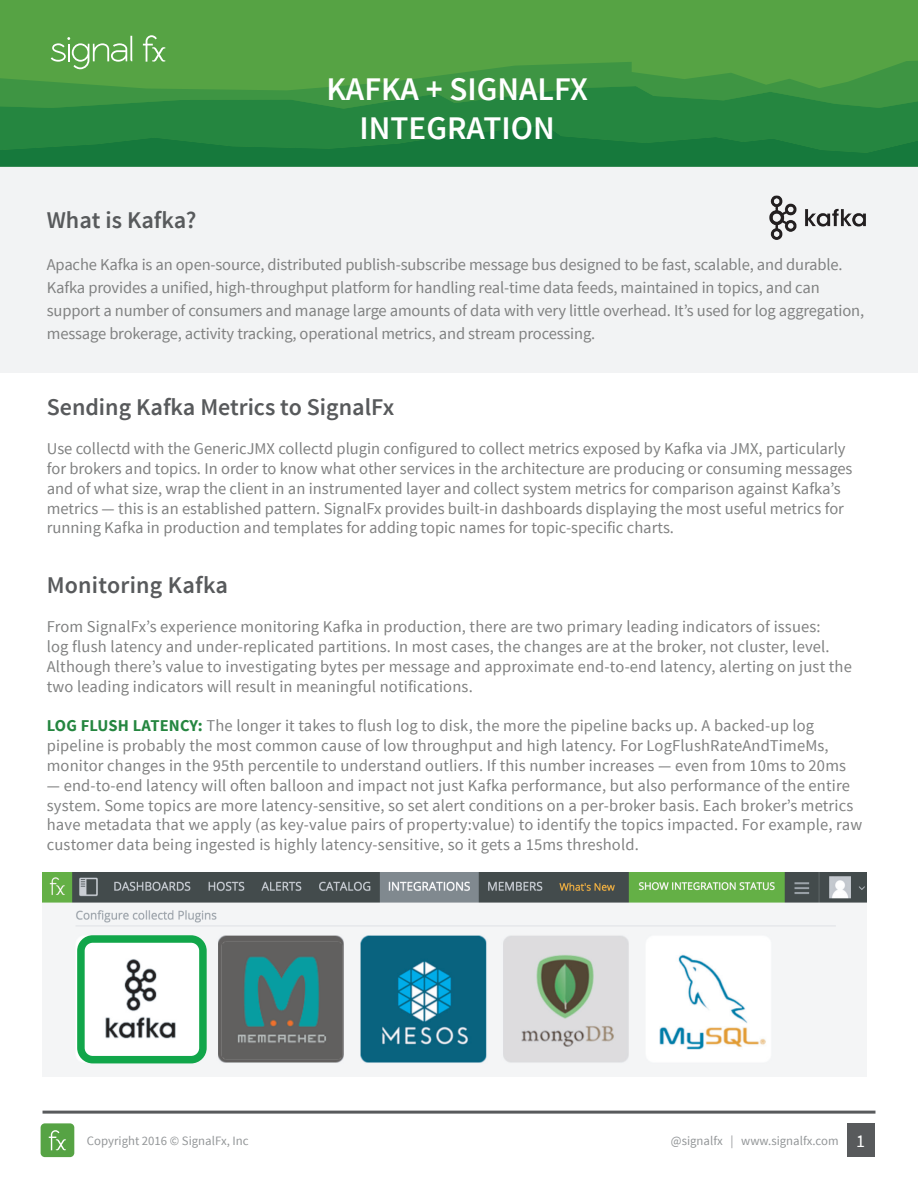
<style>
.page{position:relative;width:918px;height:1188px;background:#fff}
.page>*{position:absolute;margin:0;border:0;box-sizing:border-box;transform-origin:0 0}
.t1{font:600 33px/39.6px "Source Sans Pro";color:#fff;text-align:center}
.t2{font:600 24px "Source Sans Pro";color:#585a5c}
.t3{font:16.5px/19.8px "Source Sans Pro";color:#808181}
.t4{font:12.75px "Source Sans Pro";color:#939698}
.s1{font-weight:700;color:#258640}
.s2{font-size:18px;color:#fff}
</style>
<div class="page">
<div style="left:0;top:164px;width:918px;height:209px;background:#f2f3f4"></div>
<div style="left:0;top:0;width:918px;height:165px;background:#56a344"></div>
<svg style="left:0;top:61px;width:918px;height:25px"></svg>
<svg style="left:0;top:86px;width:918px;height:40px;background:#2e8b41"></svg>
<svg style="left:0;top:126px;width:918px;height:41px;background:#1c7e3e"></svg>
<svg style="left:51px;top:36px;width:81px;height:33px"></svg>
<svg style="left:143px;top:35px;width:23px;height:27px"></svg>
<svg style="left:240px;top:779px;width:9px;height:12px"></svg>
<hr style="left:43px;top:1111px;width:832px;height:3px;background:#585a5c">
<div style="left:847px;top:1124px;width:27px;height:33px;background:#585a5c"></div>
<div style="left:41px;top:1123px;width:33px;height:34px;background:#56a344;border-radius:4px"></div>
<svg style="left:49px;top:1130px;width:17px;height:20px"></svg>
<img style="left:769px;top:195px;width:97px;height:45px">
<img style="left:43px;top:872px;width:824px;height:58px">
<img style="left:43px;top:930px;width:824px;height:146px">
<div style="left:77px;top:935px;width:130px;height:128px;border:8px solid #11a64a;border-radius:12px"></div>
<img style="left:217px;top:937px;width:129px;height:128px">
<h1 class="t1" style="left:327px;top:68px;width:263px">KAFKA + SIGNALFX<br>INTEGRATION</h1>
<h2 class="t2" style="left:47px;top:204px;width:151px">What is Kafka?</h2>
<p class="t3" style="left:47px;top:253px;width:819px;line-height:22.8px">Apache Kafka is an open-source, distributed publish-subscribe message bus designed to be fast, scalable, and durable.<br>Kafka provides a unified, high-throughput platform for handling real-time data feeds, maintained in topics, and can support a number of consumers and manage large amounts of data with very little overhead. It’s used for log aggregation, message brokerage, activity tracking, operational metrics, and stream processing.</p>
<h2 class="t2" style="left:47px;top:391px;width:349px">Sending Kafka Metrics to SignalFx</h2>
<p class="t3" style="left:47px;top:438px;width:807px">Use collectd with the GenericJMX collectd plugin configured to collect metrics exposed by Kafka via JMX, particularly for brokers and topics. In order to know what other services in the architecture are producing or consuming messages and of what size, wrap the client in an instrumented layer and collect system metrics for comparison against Kafka’s metrics — this is an established pattern. SignalFx provides built-in dashboards displaying the most useful metrics for running Kafka in production and templates for adding topic names for topic-specific charts.</p>
<h2 class="t2" style="left:47px;top:569px;width:183px">Monitoring Kafka</h2>
<p class="t3" style="left:47px;top:617px;width:807px">From SignalFx’s experience monitoring Kafka in production, there are two primary leading indicators of issues:<br>log flush latency and under-replicated partitions. In most cases, the changes are at the broker, not cluster, level.<br>Although there’s value to investigating bytes per message and approximate end-to-end latency, alerting on just the two leading indicators will result in meaningful notifications.</p>
<p class="t3" style="left:47px;top:716px;width:801px"><span class="s1">LOG FLUSH LATENCY:</span> The longer it takes to flush log to disk, the more the pipeline backs up. A backed-up log pipeline is probably the most common cause of low throughput and high latency. For LogFlushRateAndTimeMs, monitor changes in the 95th percentile to understand outliers. If this number increases — even from 10ms to 20ms</p>
<p class="t3" style="left:47px;top:775px;width:817px">— end-to-end latency will o en balloon and impact not just Kafka performance, but also performance of the entire system. Some topics are more latency-sensitive, so set alert conditions on a per-broker basis. Each broker’s metrics have metadata that we apply (as key-value pairs of property:value) to identify the topics impacted. For example, raw customer data being ingested is highly latency-sensitive, so it gets a 15ms threshold.</p>
<p class="t4" style="left:87px;top:1132px;width:163px">Copyright 2016 © SignalFx, Inc</p>
<p class="t4" style="left:671px;top:1132px;width:196px">@signalfx | www.signalfx.com <span class="s2">1</span></p>
</div>
